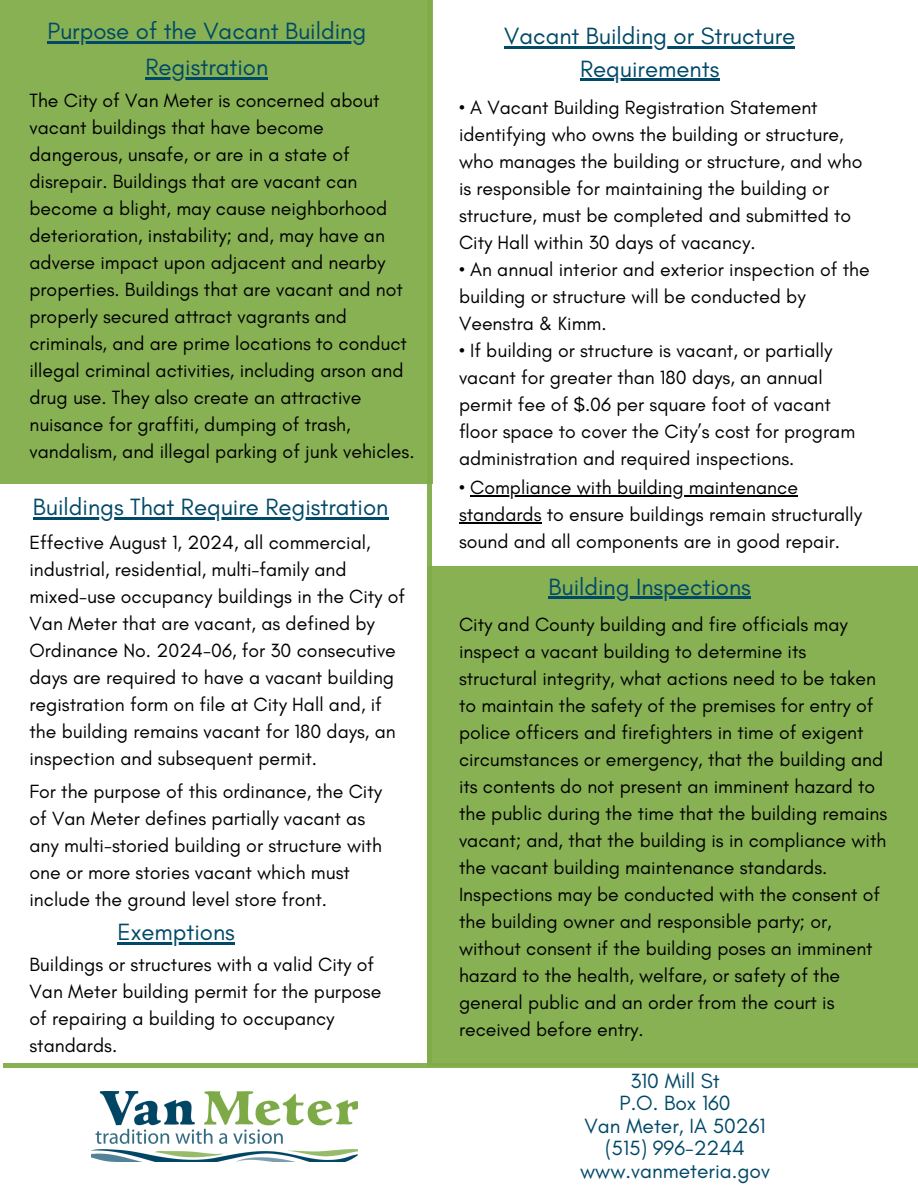
<style>
.page{position:relative;width:918px;height:1188px;background:#fff}
.page>*{position:absolute;margin:0;border:0;box-sizing:border-box;transform-origin:0 0}
.t1{font:24px "Glacial Indifference";color:#004967}
.t2{font:21px/22.5px "Glacial Indifference";color:#004868;text-align:center}
.t3{font:19.5px/27px "Glacial Indifference";color:#000}
</style>
<div class="page">
<div style="left:0;top:0;width:432px;height:484px;background:#88b153"></div>
<div style="left:427px;top:566px;width:491px;height:500px;background:#88b153"></div>
<img style="left:91px;top:1092px;width:267px;height:69px">
<svg style="left:3px;top:1063px;width:915px;height:5px;fill:#88b153"></svg>
<hr style="left:47px;top:42px;width:319px;height:2px;background:#004967">
<hr style="left:145px;top:78px;width:123px;height:2px;background:#004967">
<hr style="left:33px;top:517px;width:355px;height:3px;background:#004967">
<hr style="left:117px;top:942px;width:118px;height:2px;background:#004967">
<hr style="left:504px;top:46px;width:291px;height:2px;background:#004967">
<hr style="left:580px;top:79px;width:139px;height:2px;background:#004967">
<hr style="left:470px;top:495px;width:328px;height:1px;background:#000">
<hr style="left:459px;top:522px;width:83px;height:1px;background:#000">
<hr style="left:549px;top:597px;width:202px;height:2px;background:#004967">
<div style="left:427px;top:0;width:5px;height:1063px;background:#7fac46"></div>
<p class="t1" style="left:47px;top:17px;width:320px">Purpose of the Vacant Building</p>
<h1 class="t1" style="left:145px;top:53px;width:124px">Registration</h1>
<p class="t3" style="left:29px;top:87px;width:387px">The City of Van Meter is concerned about vacant buildings that have become dangerous, unsafe, or are in a state of disrepair. Buildings that are vacant can become a blight, may cause neighborhood deterioration, instability; and, may have an adverse impact upon adjacent and nearby properties. Buildings that are vacant and not properly secured attract vagrants and criminals, and are prime locations to conduct illegal criminal activities, including arson and drug use. They also create an attractive nuisance for graffiti, dumping of trash, vandalism, and illegal parking of junk vehicles.</p>
<p class="t1" style="left:33px;top:492px;width:357px">Buildings That Require Registration</p>
<p class="t3" style="left:29px;top:529px;width:377px">Effective August 1, 2024, all commercial, industrial, residential, multi-family and mixed-use occupancy buildings in the City of Van Meter that are vacant, as defined by Ordinance No. 2024-06, for 30 consecutive days are required to have a vacant building registration form on file at City Hall and, if the building remains vacant for 180 days, an inspection and subsequent permit.</p>
<p class="t3" style="left:29px;top:778px;width:354px">For the purpose of this ordinance, the City of Van Meter defines partially vacant as any multi-storied building or structure with one or more stories vacant which must include the ground level store front.</p>
<h1 class="t1" style="left:117px;top:917px;width:119px">Exemptions</h1>
<h1 class="t3" style="left:29px;top:950px;width:353px">Buildings or structures with a valid City of Van Meter building permit for the purpose of repairing a building to occupancy standards.</h1>
<p class="t1" style="left:504px;top:21px;width:292px">Vacant Building or Structure</p>
<h1 class="t1" style="left:580px;top:54px;width:141px">Requirements</h1>
<p class="t3" style="left:459px;top:93px;width:405px">• A Vacant Building Registration Statement identifying who owns the building or structure, who manages the building or structure, and who is responsible for maintaining the building or structure, must be completed and submitted to City Hall within 30 days of vacancy.</p>
<p class="t3" style="left:459px;top:255px;width:412px">• An annual interior and exterior inspection of the building or structure will be conducted by<br>Veenstra &amp; Kimm.</p>
<p class="t3" style="left:459px;top:336px;width:398px">• If building or structure is vacant, or partially vacant for greater than 180 days, an annual permit fee of $.06 per square foot of vacant floor space to cover the City’s cost for program administration and required inspections.</p>
<h1 class="t3" style="left:459px;top:474px;width:340px">• Compliance with building maintenance</h1>
<p class="t3" style="left:459px;top:501px;width:405px">standards to ensure buildings remain structurally sound and all components are in good repair.</p>
<p class="t1" style="left:549px;top:572px;width:204px">Building Inspections</p>
<p class="t3" style="left:459px;top:610px;width:430px">City and County building and fire officials may inspect a vacant building to determine its structural integrity, what actions need to be taken to maintain the safety of the premises for entry of police officers and firefighters in time of exigent circumstances or emergency, that the building and its contents do not present an imminent hazard to the public during the time that the building remains vacant; and, that the building is in compliance with the vacant building maintenance standards.</p>
<p class="t3" style="left:459px;top:880px;width:423px">Inspections may be conducted with the consent of the building owner and responsible party; or, without consent if the building poses an imminent hazard to the health, welfare, or safety of the general public and an order from the court is received before entry.</p>
<p class="t2" style="left:630px;top:1069px;width:91px">310 Mill St</p>
<p class="t2" style="left:620px;top:1092px;width:112px">P.O. Box 160</p>
<p class="t2" style="left:584px;top:1114px;width:183px">Van Meter, IA 50261</p>
<p class="t2" style="left:580px;top:1137px;width:192px">(515) 996-2244 www.vanmeteria.gov</p>
</div>
